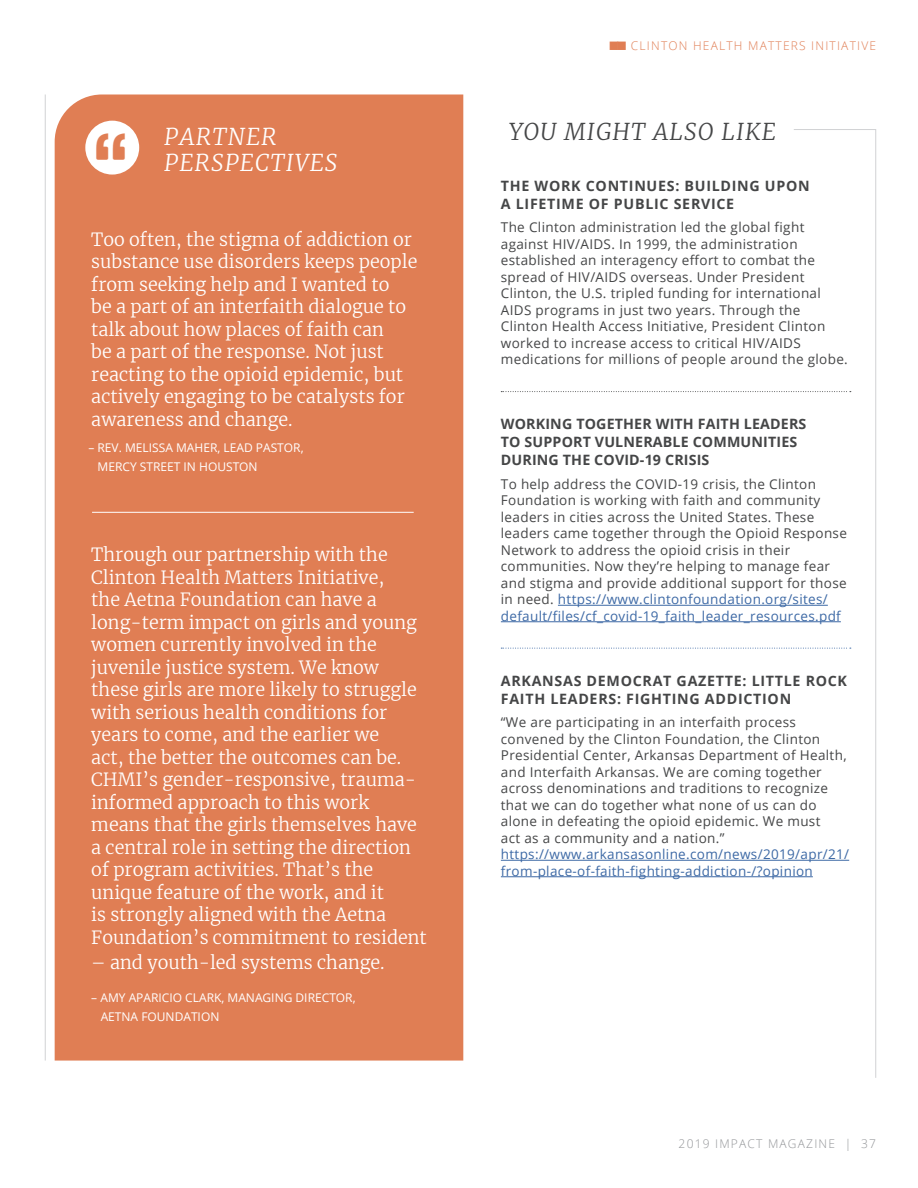
<style>
.page{position:relative;width:918px;height:1188px;background:#fff}
.page>*{position:absolute;margin:0;border:0;box-sizing:border-box;transform-origin:0 0}
.t1{font:italic 300 23.4px "Merriweather";letter-spacing:.05em;color:#fff}
.t2{font:italic 300 23.4px "Merriweather";letter-spacing:.05em;color:#454647}
.t3{font:300 18px/22.5px "Merriweather";color:#fff}
.t4{font:700 14.25px/18px "Open Sans";letter-spacing:.05em;color:#454647}
.t5{font:700 14.25px/18px "Open Sans";letter-spacing:.01em;color:#454647}
.t6{font:13.5px/16.5px "Open Sans";letter-spacing:.025em;color:#454647}
.t7{font:13.5px/16.5px "Open Sans";letter-spacing:.025em;color:#3d69a5}
.t8{font:12px/19.5px "Open Sans";color:#fff}
.t9{font:300 12px "Open Sans";letter-spacing:.1em;color:#e07e54}
.t10{font:300 12px "Open Sans";letter-spacing:.1em;color:#939598}
.s1{font-family:"Pictos";font-weight:400}
.s2{color:#3d69a5}
</style>
<div class="page">
<div style="left:55px;top:94px;width:408px;height:967px;background:#e07e54"></div>
<hr style="left:92px;top:512px;width:322px;height:1px;background:#fff">
<hr style="left:45px;top:94px;width:1px;height:967px;background:#d1d2d4">
<svg style="left:793px;top:129px;width:83px;height:949px"></svg>
<div style="left:85px;top:121px;width:54px;height:54px;background:#fff;border-radius:50%"></div>
<svg style="left:501px;top:391px;width:350px;height:1px"></svg>
<hr style="left:558px;top:605px;width:270px;height:1px;background:#3d69a5">
<svg style="left:501px;top:648px;width:350px;height:1px"></svg>
<hr style="left:501px;top:621px;width:340px;height:1px;background:#3d69a5">
<hr style="left:501px;top:860px;width:348px;height:1px;background:#3d69a5">
<hr style="left:501px;top:876px;width:312px;height:1px;background:#3d69a5">
<p class="t9" style="left:609px;top:38px;width:268px"><span class="s1">66</span> CLINTON HEALTH MATTERS INITIATIVE</p>
<h1 class="t1" style="left:164px;top:120px;width:114px">PARTNER</h1>
<h1 class="t2" style="left:509px;top:115px;width:269px">YOU MIGHT ALSO LIKE</h1>
<h1 class="t1" style="left:95px;top:146px;width:244px"><sup>"</sup> PERSPECTIVES</h1>
<p class="t3" style="left:91px;top:227px;width:328px">Too often, the stigma of addiction or substance use disorders keeps people from seeking help and I wanted to<br>be a part of an interfaith dialogue to talk about how places of faith can<br>be a part of the response. Not just reacting to the opioid epidemic, but actively engaging to be catalysts for awareness and change.</p>
<p class="t8" style="left:98px;top:438px;width:208px;text-indent:-9px">– REV. MELISSA MAHER, LEAD PASTOR,<br>MERCY STREET IN HOUSTON</p>
<p class="t3" style="left:91px;top:543px;width:337px">Through our partnership with the Clinton Health Matters Initiative,<br>the Aetna Foundation can have a long-term impact on girls and young women currently involved in the juvenile justice system. We know these girls are more likely to struggle with serious health conditions for years to come, and the earlier we<br>act, the better the outcomes can be.<br>CHMI’s gender-responsive, trauma&shy;informed approach to this work means that the girls themselves have a central role in setting the direction of program activities. That’s the unique feature of the work, and it<br>is strongly aligned with the Aetna Foundation’s commitment to resident</p>
<h2 class="t3" style="left:91px;top:951px;width:295px">– and youth-led systems change.</h2>
<p class="t8" style="left:101px;top:987px;width:257px;text-indent:-9px">– AMY APARICIO CLARK, MANAGING DIRECTOR,<br>AETNA FOUNDATION</p>
<p class="t4" style="left:501px;top:176px;width:310px">THE WORK CONTINUES: BUILDING UPON<br>A LIFETIME OF PUBLIC SERVICE</p>
<p class="t6" style="left:501px;top:219px;width:348px">The Clinton administration led the global fight against HIV/AIDS. In 1999, the administration established an interagency effort to combat the spread of HIV/AIDS overseas. Under President Clinton, the U.S. tripled funding for international AIDS programs in just two years. Through the Clinton Health Access Initiative, President Clinton worked to increase access to critical HIV/AIDS medications for millions of people around the globe.</p>
<p class="t5" style="left:501px;top:415px;width:307px">WORKING TOGETHER WITH FAITH LEADERS<br>TO SUPPORT VULNERABLE COMMUNITIES<br>DURING THE COVID-19 CRISIS</p>
<p class="t6" style="left:501px;top:475px;width:348px">To help address the COVID-19 crisis, the Clinton Foundation is working with faith and community leaders in cities across the United States. These leaders came together through the Opioid Response Network to address the opioid crisis in their communities. Now they’re helping to manage fear and stigma and provide additional support for those in need. <span class="s2">https://www.clintonfoundation.org/sites/ default/files/cf_covid-19_faith_leader_resources.pdf</span></p>
<p class="t4" style="left:501px;top:671px;width:348px">ARKANSAS DEMOCRAT GAZETTE: LITTLE ROCK<br>FAITH LEADERS: FIGHTING ADDICTION</p>
<p class="t6" style="left:501px;top:714px;width:347px">“We are participating in an interfaith process convened by the Clinton Foundation, the Clinton Presidential Center, Arkansas Department of Health, and Interfaith Arkansas. We are coming together across denominations and traditions to recognize that we can do together what none of us can do alone in defeating the opioid epidemic. We must<br>act as a community and a nation.”</p>
<p class="t7" style="left:501px;top:846px;width:350px">https://www.arkansasonline.com/news/2019/apr/21/ from-place-of-faith-fighting-addiction-/?opinion</p>
<p class="t10" style="left:679px;top:1135px;width:199px">2019 IMPACT MAGAZINE | 37</p>
</div>
